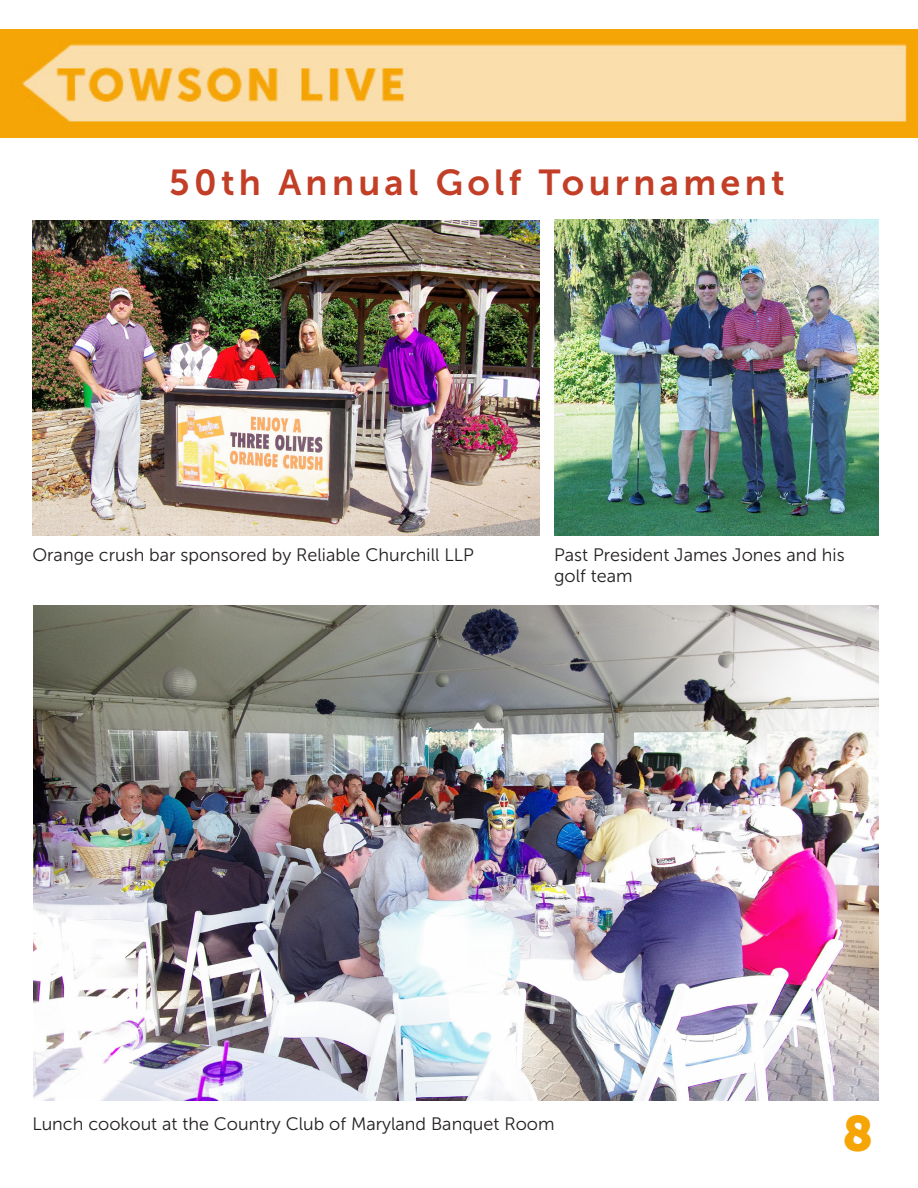
<style>
.page{position:relative;width:918px;height:1188px;background:#fff}
.page>*{position:absolute;margin:0;border:0;box-sizing:border-box;transform-origin:0 0}
.t1{font:49.5px "Museo Sans 900";color:#f5a506}
.t2{font:36px "Museo Sans 700";letter-spacing:.12em;color:#c23e26}
.t3{font:18px/21.6px "Museo Sans 300";color:#231f20}
</style>
<div class="page">
<img style="left:33px;top:605px;width:845px;height:495px">
<img style="left:0;top:29px;width:918px;height:108px">
<img style="left:32px;top:220px;width:508px;height:316px">
<img style="left:554px;top:219px;width:324px;height:317px">
<h2 class="t2" style="left:169px;top:163px;width:617px">50th Annual Golf Tournament</h2>
<p class="t3" style="left:32px;top:544px;width:443px">Orange crush bar sponsored by Reliable Churchill LLP</p>
<p class="t3" style="left:554px;top:544px;width:292px">Past President James Jones and his golf team</p>
<p class="t3" style="left:32px;top:1113px;width:524px">Lunch cookout at the Country Club of Maryland Banquet Room</p>
<h1 class="t1" style="left:842px;top:1106px;width:32px">8</h1>
</div>
